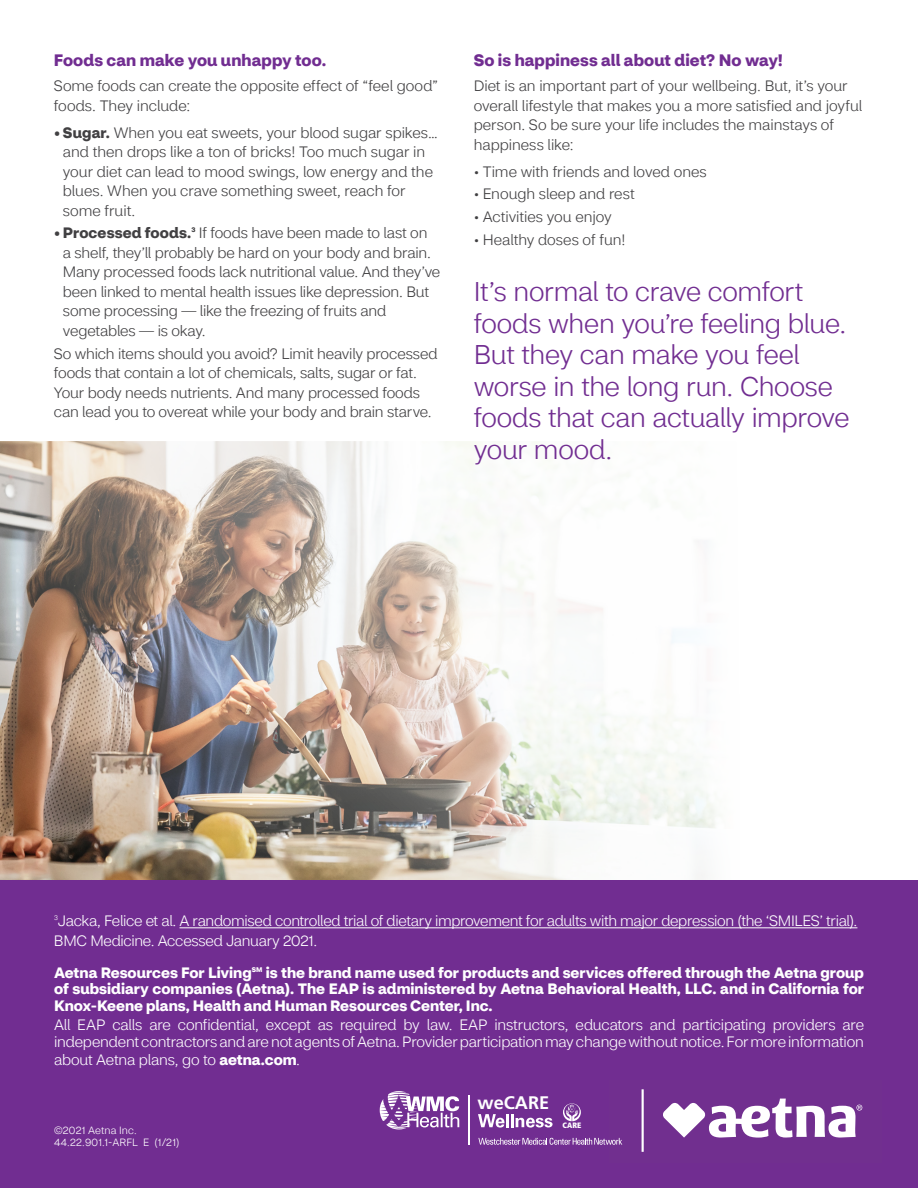
<style>
.page{position:relative;width:918px;height:1188px;background:#fff}
.page>*{position:absolute;margin:0;border:0;box-sizing:border-box;transform-origin:0 0}
.t1{font:300 27px/31.5px "CVS Health Sans";letter-spacing:-.015em;color:#712d91}
.t2{font:700 18.15px "Frutiger LT Pro";color:#fff}
.t3{font:700 16.5px "CVS Health Sans";letter-spacing:.005em;color:#712d91}
.t4{font:300 15px/19.5px "CVS Health Sans";letter-spacing:-.005em;color:#414042}
.t5{font:300 15px/16.5px "CVS Health Sans";letter-spacing:-.015em;color:#fff}
.t6{font:700 15px/16.5px "CVS Health Sans";color:#fff;text-align:justify}
.t7{font:700 15px "CVS Health Sans";letter-spacing:.01em;color:#414042}
.t8{font:300 10.5px/12px "CVS Health Sans";letter-spacing:.015em;color:#fff}
.t9{font:900 condensed 7.8px "Frutiger LT Pro";color:#fff}
.t10{font:700 6.75px "CVS Health Sans";color:#fff}
.t11{font:700 6.75px "CVS Health Sans";color:#414042}
.t12{font:300 6.75px "CVS Health Sans";color:#fff}
.s1{font-weight:700}
</style>
<div class="page">
<img style="left:0;top:442px;width:716px;height:438px">
<div style="left:0;top:880px;width:918px;height:308px;background:#712d91"></div>
<hr style="left:180px;top:927px;width:677px;height:1px;background:#fff">
<hr style="left:642px;top:1089px;width:2px;height:63px;background:#fff">
<svg style="left:380px;top:1091px;width:79px;height:39px"></svg>
<hr style="left:468px;top:1096px;width:2px;height:49px;background:#fff">
<svg style="left:478px;top:1096px;width:385px;height:49px"></svg>
<p class="t3" style="left:54px;top:50px;width:274px">Foods can make you unhappy too.</p>
<p class="t4" style="left:54px;top:76px;width:386px">Some foods can create the opposite effect of “feel good” foods. They include:</p>
<p class="t4" style="left:63px;top:123px;width:376px;text-indent:-9px"><span class="s1">•Sugar.</span> When you eat sweets, your blood sugar spikes… and then drops like a ton of bricks! Too much sugar in your diet can lead to mood swings, low energy and the blues. When you crave something sweet, reach for some fruit.</p>
<p class="t7" style="left:54px;top:224px;width:139px">•Processed foods.</p>
<p class="t11" style="left:192px;top:226px;width:6px">3</p>
<p class="t4" style="left:63px;top:223px;width:379px;text-indent:136px">If foods have been made to last on<br>a shelf, they’ll probably be hard on your body and brain.<br>Many processed foods lack nutritional value. And they’ve been linked to mental health issues like depression. But some processing — like the freezing of fruits and vegetables — is okay.</p>
<p class="t4" style="left:54px;top:344px;width:385px">So which items should you avoid? Limit heavily processed foods that contain a lot of chemicals, salts, sugar or fat.<br>Your body needs nutrients. And many processed foods can lead you to overeat while your body and brain starve.</p>
<p class="t3" style="left:474px;top:50px;width:311px">So is happiness all about diet? No way!</p>
<p class="t4" style="left:474px;top:76px;width:390px">Diet is an important part of your wellbeing. But, it’s your overall lifestyle that makes you a more satisfied and joyful person. So be sure your life includes the mainstays of happiness like:</p>
<p class="t4" style="left:474px;top:162px;width:235px">• Time with friends and loved ones</p>
<p class="t4" style="left:474px;top:184px;width:163px">• Enough sleep and rest</p>
<p class="t4" style="left:474px;top:207px;width:140px">• Activities you enjoy</p>
<p class="t4" style="left:474px;top:230px;width:153px">• Healthy doses of fun!</p>
<h1 class="t1" style="left:474px;top:276px;width:377px">It’s normal to crave comfort foods when you’re feeling blue.<br>But they can make you feel worse in the long run. Choose foods that can actually improve your mood.</h1>
<p class="t5" style="left:54px;top:911px;width:805px;line-height:19.5px">Jacka, Felice et al. A randomised controlled trial of dietary improvement for adults with major depression (the ‘SMILES’ trial).<br>BMC Medicine. Accessed January 2021.</p>
<p class="t12" style="left:54px;top:914px;width:5px">3</p>
<p class="t6" style="left:54px;top:964px;width:199px">Aetna Resources For Living</p>
<p class="t10" style="left:252px;top:965px;width:12px">SM</p>
<p class="t6" style="left:54px;top:964px;width:812px;text-indent:212px">is the brand name used for products and services offered through the Aetna group of subsidiary companies (Aetna). The EAP is administered by Aetna Behavioral Health, LLC. and in California for Knox-Keene plans, Health and Human Resources Center, Inc.</p>
<p class="t5" style="left:54px;top:1017px;width:812px">All EAP calls are confidential, except as required by law. EAP instructors, educators and participating providers are independent contractors and are not agents of Aetna. Provider participation may change without notice. For more information</p>
<p class="t5" style="left:54px;top:1051px;width:248px">about Aetna plans, go to <span class="s1">aetna.com</span>.</p>
<p class="t8" style="left:54px;top:1124px;width:127px">©2021 Aetna Inc.<br>44.22.901.1-ARFL E (1/21)</p>
<p class="t2" style="left:478px;top:1092px;width:73px">weCARE</p>
<p class="t9" style="left:563px;top:1120px;width:20px">CARE</p>
</div>
